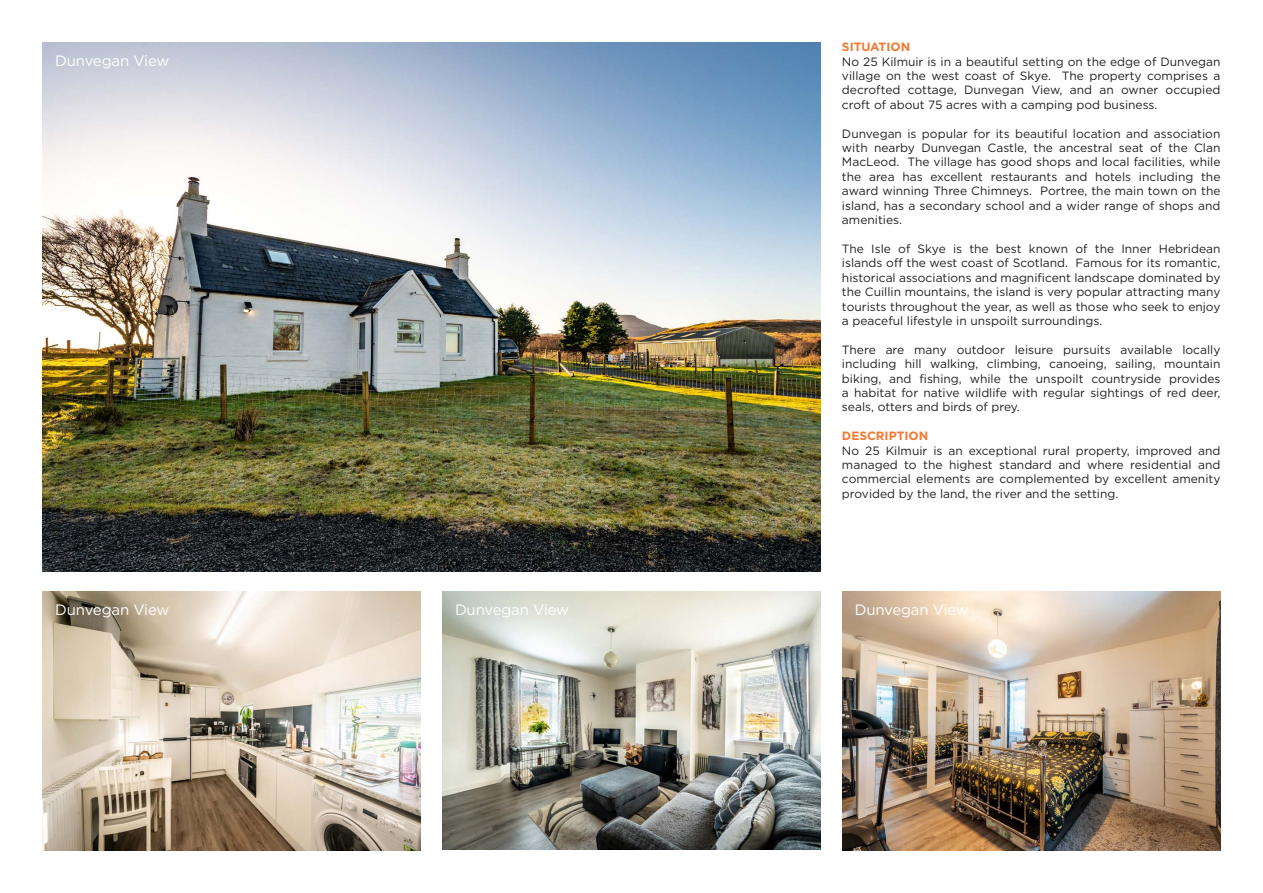
<style>
.page{position:relative;width:1263px;height:893px;background:#fff}
.page>*{position:absolute;margin:0;border:0;box-sizing:border-box;transform-origin:0 0}
.Body_Text{font:15px "Gotham HTF";letter-spacing:-.01em;color:#fff}
.Body_Text-2{font:12px/14.4px "Gotham HTF";color:#231f20;text-align:justify}
.Headings_Text{font:700 12px "Gotham HTF";color:#f37731}
</style>
<div class="page">
<img style="left:442px;top:592px;width:379px;height:258px">
<img style="left:43px;top:43px;width:778px;height:529px">
<img style="left:43px;top:592px;width:378px;height:258px">
<img style="left:842px;top:592px;width:378px;height:258px">
<p class="Body_Text" style="left:55px;top:53px;width:116px">Dunvegan View</p>
<p class="Headings_Text" style="left:842px;top:40px;width:70px">SITUATION</p>
<p class="Body_Text-2" style="left:842px;top:54px;width:380px">No 25 Kilmuir is in a beautiful setting on the edge of Dunvegan village on the west coast of Skye. The property comprises a decrofted cottage, Dunvegan View, and an owner occupied croft of about 75 acres with a camping pod business.</p>
<p class="Body_Text-2" style="left:842px;top:126px;width:380px">Dunvegan is popular for its beautiful location and association with nearby Dunvegan Castle, the ancestral seat of the Clan MacLeod. The village has good shops and local facilities, while the area has excellent restaurants and hotels including the award winning Three Chimneys. Portree, the main town on the island, has a secondary school and a wider range of shops and amenities.</p>
<p class="Body_Text-2" style="left:842px;top:241px;width:380px">The Isle of Skye is the best known of the Inner Hebridean islands off the west coast of Scotland. Famous for its romantic, historical associations and magnificent landscape dominated by the Cuillin mountains, the island is very popular attracting many tourists throughout the year, as well as those who seek to enjoy a peaceful lifestyle in unspoilt surroundings.</p>
<p class="Body_Text-2" style="left:842px;top:342px;width:380px">There are many outdoor leisure pursuits available locally including hill walking, climbing, canoeing, sailing, mountain biking, and fishing, while the unspoilt countryside provides a habitat for native wildlife with regular sightings of red deer, seals, otters and birds of prey.</p>
<p class="Headings_Text" style="left:842px;top:429px;width:88px">DESCRIPTION</p>
<p class="Body_Text-2" style="left:842px;top:443px;width:380px">No 25 Kilmuir is an exceptional rural property, improved and managed to the highest standard and where residential and commercial elements are complemented by excellent amenity provided by the land, the river and the setting.</p>
<p class="Body_Text" style="left:55px;top:602px;width:116px">Dunvegan View</p>
<p class="Body_Text" style="left:455px;top:602px;width:116px">Dunvegan View</p>
<p class="Body_Text" style="left:855px;top:602px;width:116px">Dunvegan View</p>
</div>
